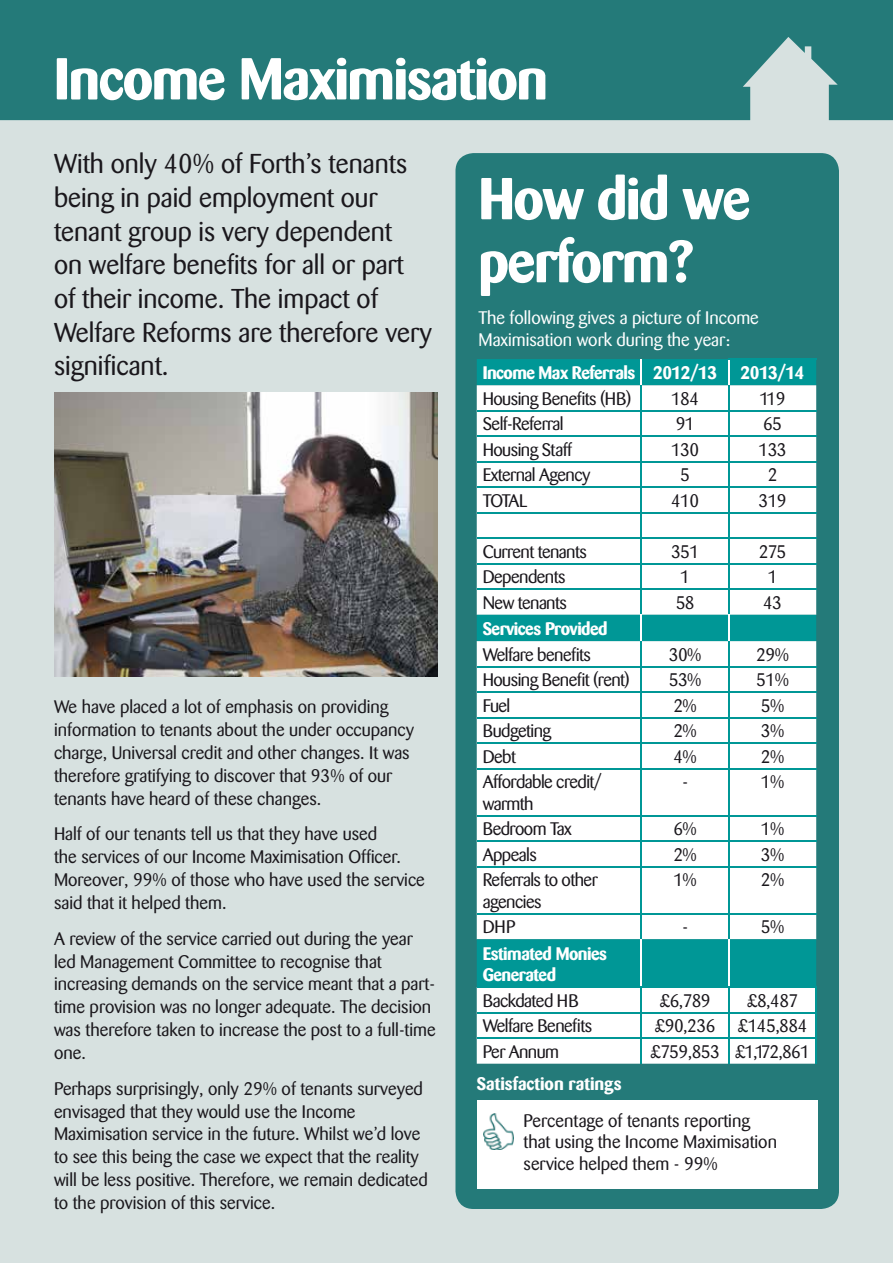
<style>
.page{position:relative;width:893px;height:1263px;background:#d7e1e0}
.page>*{position:absolute;margin:0;border:0;box-sizing:border-box;transform-origin:0 0}
.t1{font:700 58.5px/63px "Barmeno";letter-spacing:-.025em;color:#fff}
.t2{font:27px/33.6px "Barmeno";color:#1a171c}
.t3{font:18px/22.8px "Barmeno";color:#1a171c}
.t4{font:18px/21.6px "Barmeno";letter-spacing:-.03em;color:#1a171c}
.t5{font:700 18px/21.6px "Barmeno";letter-spacing:-.03em;color:#fff}
.t6{font:18px/21.6px "Barmeno";color:#fff}
.t7{font:700 18px "Barmeno";color:#fff}
.t8{font:18px "Barmeno";letter-spacing:-.04em;color:#1a171c}
</style>
<div class="page">
<div style="left:0;top:0;width:893px;height:120px;background:#247a79"></div>
<div style="left:455px;top:153px;width:384px;height:1056px;background:#247a79;border-radius:18px"></div>
<div style="left:477px;top:988px;width:338px;height:76px;background:#fff"></div>
<svg style="left:477px;top:769px;width:339px;height:217px;background:#c1e5e5"></svg>
<hr style="left:641px;top:769px;width:1px;height:46px;background:#009796">
<hr style="left:728px;top:769px;width:2px;height:46px;background:#009796">
<hr style="left:728px;top:816px;width:2px;height:24px;background:#009796">
<svg style="left:641px;top:816px;width:1px;height:50px"></svg>
<hr style="left:728px;top:842px;width:2px;height:24px;background:#009796">
<hr style="left:641px;top:867px;width:1px;height:46px;background:#009796">
<hr style="left:728px;top:867px;width:2px;height:46px;background:#009796">
<svg style="left:641px;top:914px;width:1px;height:25px"></svg>
<hr style="left:728px;top:914px;width:2px;height:25px;background:#009796">
<hr style="left:477px;top:768px;width:164px;height:1px;background:#009796">
<hr style="left:641px;top:768px;width:88px;height:1px;background:#009796">
<hr style="left:729px;top:768px;width:87px;height:1px;background:#009796">
<hr style="left:477px;top:815px;width:164px;height:1px;background:#009796">
<hr style="left:641px;top:815px;width:88px;height:1px;background:#009796">
<hr style="left:729px;top:815px;width:87px;height:1px;background:#009796">
<hr style="left:477px;top:840px;width:164px;height:2px;background:#009796">
<hr style="left:641px;top:840px;width:88px;height:2px;background:#009796">
<hr style="left:729px;top:840px;width:87px;height:2px;background:#009796">
<hr style="left:477px;top:866px;width:164px;height:1px;background:#009796">
<hr style="left:641px;top:866px;width:88px;height:1px;background:#009796">
<hr style="left:729px;top:866px;width:87px;height:1px;background:#009796">
<hr style="left:477px;top:913px;width:164px;height:1px;background:#009796">
<hr style="left:641px;top:913px;width:88px;height:1px;background:#009796">
<hr style="left:729px;top:913px;width:87px;height:1px;background:#009796">
<hr style="left:641px;top:939px;width:1px;height:47px;background:#fff">
<hr style="left:728px;top:939px;width:2px;height:47px;background:#fff">
<svg style="left:477px;top:359px;width:339px;height:409px;background:#cdeaea"></svg>
<hr style="left:728px;top:615px;width:2px;height:26px;background:#fff">
<hr style="left:728px;top:358px;width:88px;height:2px;background:#009796">
<hr style="left:477px;top:986px;width:164px;height:2px;background:#009796">
<hr style="left:641px;top:986px;width:88px;height:2px;background:#009796">
<hr style="left:729px;top:986px;width:88px;height:2px;background:#009796">
<hr style="left:728px;top:988px;width:2px;height:24px;background:#009796">
<hr style="left:815px;top:988px;width:2px;height:24px;background:#009796">
<hr style="left:728px;top:1013px;width:2px;height:24px;background:#009796">
<hr style="left:815px;top:1013px;width:2px;height:24px;background:#009796">
<svg style="left:641px;top:988px;width:1px;height:76px"></svg>
<hr style="left:728px;top:1039px;width:2px;height:25px;background:#009796">
<hr style="left:815px;top:1039px;width:2px;height:25px;background:#009796">
<hr style="left:477px;top:1012px;width:164px;height:1px;background:#009796">
<hr style="left:641px;top:1012px;width:88px;height:1px;background:#009796">
<hr style="left:729px;top:1012px;width:88px;height:1px;background:#009796">
<hr style="left:477px;top:1037px;width:164px;height:2px;background:#009796">
<hr style="left:641px;top:1037px;width:88px;height:2px;background:#009796">
<hr style="left:729px;top:1037px;width:88px;height:2px;background:#009796">
<div style="left:477px;top:1100px;width:341px;height:88px;background:#fff"></div>
<img style="left:484px;top:1113px;width:29px;height:37px">
<img style="left:54px;top:393px;width:383px;height:283px">
<h1 class="t1" style="left:54px;top:47px;width:496px">Income Maximisation</h1>
<h2 class="t2" style="left:54px;top:147px;width:379px">With only 40% of Forth’s tenants being in paid employment our tenant group is very dependent<br>on welfare benefits for all or part<br>of their income. The impact of<br>Welfare Reforms are therefore very significant.</h2>
<p class="t3" style="left:54px;top:696px;width:361px">We have placed a lot of emphasis on providing information to tenants about the under occupancy charge, Universal credit and other changes. It was therefore gratifying to discover that 93% of our tenants have heard of these changes.</p>
<p class="t3" style="left:54px;top:823px;width:372px">Half of our tenants tell us that they have used<br>the services of our Income Maximisation Officer.<br>Moreover, 99% of those who have used the service said that it helped them.</p>
<p class="t3" style="left:54px;top:927px;width:383px">A review of the service carried out during the year led Management Committee to recognise that increasing demands on the service meant that a part&shy;time provision was no longer adequate. The decision was therefore taken to increase the post to a full-time one.</p>
<p class="t3" style="left:54px;top:1077px;width:375px">Perhaps surprisingly, only 29% of tenants surveyed envisaged that they would use the Income Maximisation service in the future. Whilst we’d love to see this being the case we expect that the reality will be less positive. Therefore, we remain dedicated to the provision of this service.</p>
<h1 class="t1" style="left:478px;top:167px;width:274px">How did we perform?</h1>
<p class="t6" style="left:478px;top:307px;width:282px">The following gives a picture of Income<br>Maximisation work during the year:</p>
<p class="t5" style="left:483px;top:362px;width:236px">Income Max Referrals 2012/13</p>
<p class="t5" style="left:741px;top:362px;width:65px">2013/14</p>
<p class="t4" style="left:483px;top:388px;width:150px">Housing Benefits (HB)</p>
<p class="t3" style="left:671px;top:387px;width:30px">184</p>
<p class="t3" style="left:760px;top:387px;width:27px">119</p>
<p class="t4" style="left:483px;top:413px;width:82px">Self-Referral</p>
<p class="t3" style="left:676px;top:413px;width:20px">91</p>
<p class="t3" style="left:763px;top:413px;width:20px">65</p>
<p class="t4" style="left:483px;top:439px;width:91px">Housing Staff</p>
<p class="t3" style="left:671px;top:438px;width:30px">130</p>
<p class="t3" style="left:758px;top:438px;width:30px">133</p>
<p class="t4" style="left:483px;top:464px;width:109px">External Agency</p>
<p class="t3" style="left:680px;top:464px;width:11px">5</p>
<p class="t3" style="left:768px;top:464px;width:11px">2</p>
<p class="t3" style="left:483px;top:489px;width:46px">TOTAL</p>
<p class="t3" style="left:671px;top:489px;width:30px">410</p>
<p class="t3" style="left:758px;top:489px;width:30px">319</p>
<p class="t4" style="left:483px;top:541px;width:106px">Current tenants</p>
<p class="t3" style="left:671px;top:540px;width:30px">351</p>
<p class="t3" style="left:759px;top:540px;width:29px">275</p>
<p class="t4" style="left:483px;top:566px;width:84px">Dependents</p>
<p class="t3" style="left:680px;top:566px;width:11px">1</p>
<p class="t3" style="left:768px;top:566px;width:11px">1</p>
<p class="t4" style="left:483px;top:592px;width:86px">New tenants</p>
<p class="t3" style="left:676px;top:591px;width:20px">58</p>
<p class="t3" style="left:763px;top:591px;width:20px">43</p>
<p class="t5" style="left:483px;top:618px;width:126px">Services Provided</p>
<p class="t4" style="left:483px;top:644px;width:110px">Welfare benefits</p>
<p class="t3" style="left:669px;top:643px;width:34px">30%</p>
<p class="t3" style="left:756px;top:643px;width:34px">29%</p>
<p class="t4" style="left:483px;top:669px;width:149px">Housing Benefit (rent)</p>
<p class="t3" style="left:669px;top:669px;width:34px">53%</p>
<p class="t3" style="left:756px;top:669px;width:34px">51%</p>
<p class="t3" style="left:483px;top:694px;width:29px">Fuel</p>
<p class="t3" style="left:673px;top:694px;width:25px">2%</p>
<p class="t3" style="left:761px;top:694px;width:25px">5%</p>
<p class="t4" style="left:483px;top:720px;width:70px">Budgeting</p>
<p class="t3" style="left:673px;top:720px;width:25px">2%</p>
<p class="t3" style="left:761px;top:720px;width:25px">3%</p>
<p class="t3" style="left:483px;top:745px;width:35px">Debt</p>
<p class="t3" style="left:673px;top:745px;width:25px">4%</p>
<p class="t3" style="left:761px;top:745px;width:25px">2%</p>
<p class="t4" style="left:483px;top:771px;width:121px">Affordable credit/ warmth</p>
<p class="t3" style="left:682px;top:771px;width:7px">-</p>
<p class="t3" style="left:761px;top:771px;width:25px">1%</p>
<p class="t4" style="left:483px;top:818px;width:90px">Bedroom Tax</p>
<p class="t3" style="left:673px;top:818px;width:25px">6%</p>
<p class="t3" style="left:761px;top:818px;width:25px">1%</p>
<p class="t4" style="left:483px;top:844px;width:56px">Appeals</p>
<p class="t3" style="left:673px;top:843px;width:25px">2%</p>
<p class="t3" style="left:761px;top:843px;width:25px">3%</p>
<p class="t4" style="left:483px;top:869px;width:116px">Referrals to other agencies</p>
<p class="t3" style="left:673px;top:869px;width:25px">1%</p>
<p class="t3" style="left:761px;top:869px;width:25px">2%</p>
<p class="t3" style="left:483px;top:916px;width:34px">DHP</p>
<p class="t3" style="left:682px;top:916px;width:7px">-</p>
<p class="t3" style="left:761px;top:916px;width:25px">5%</p>
<p class="t5" style="left:483px;top:942px;width:126px">Estimated Monies<br>Generated</p>
<p class="t4" style="left:483px;top:990px;width:98px">Backdated HB</p>
<p class="t3" style="left:660px;top:989px;width:52px">£6,789</p>
<p class="t3" style="left:747px;top:989px;width:52px">£8,487</p>
<p class="t4" style="left:483px;top:1015px;width:111px">Welfare Benefits</p>
<p class="t4" style="left:655px;top:1015px;width:154px">£90,236 £145,884</p>
<p class="t4" style="left:483px;top:1041px;width:78px">Per Annum</p>
<p class="t8" style="left:650px;top:1041px;width:161px">£759,853 £1,172,861</p>
<p class="t7" style="left:477px;top:1073px;width:146px">Satisfaction ratings</p>
<p class="t3" style="left:523px;top:1110px;width:255px;line-height:21.6px">Percentage of tenants reporting that using the Income Maximisation service helped them - 99%</p>
</div>
